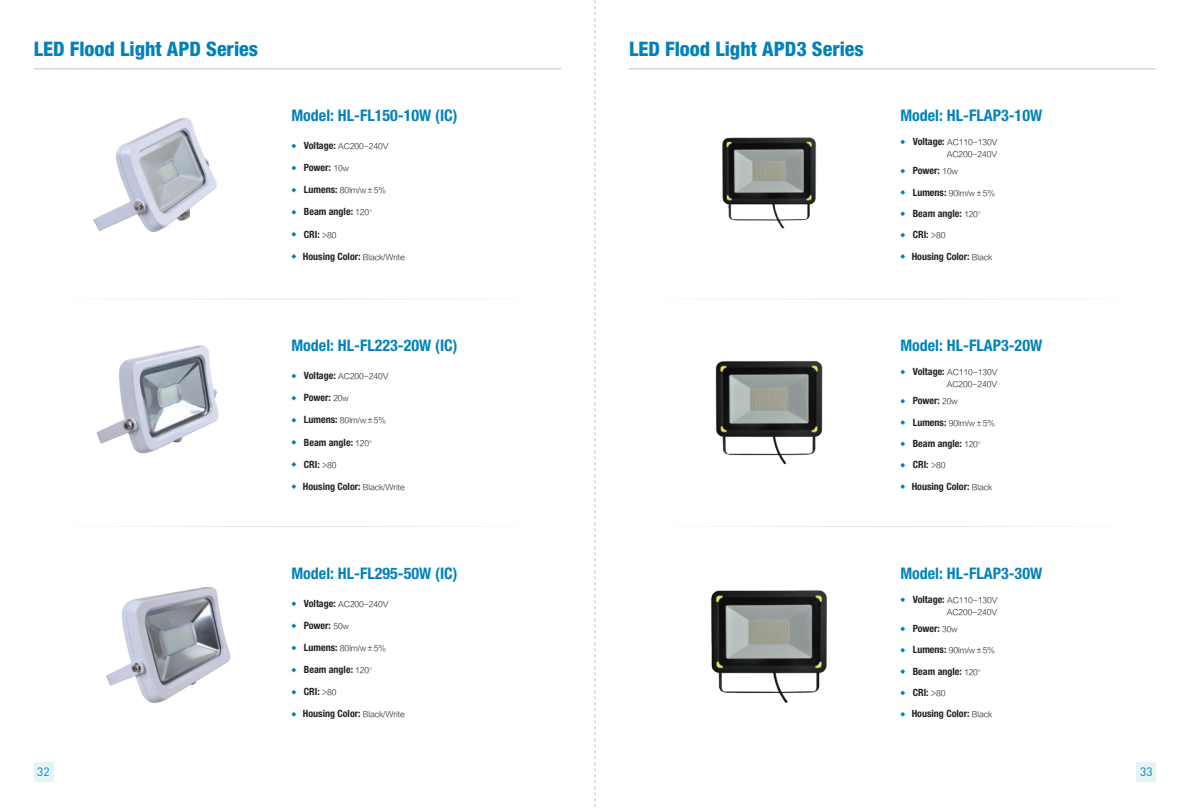
<style>
.page{position:relative;width:1191px;height:808px;background:#fff}
.page>*{position:absolute;margin:0;border:0;box-sizing:border-box;transform-origin:0 0}
.t1{font:800 condensed 20px "Helvetica Neue";color:#0082bb}
.t2{font:700 condensed 16px "Helvetica Neue";color:#0082bb}
.t3{font:12px "DIN";color:#0082bb}
.t4{font:700 condensed 10px/21.3px "Helvetica Neue";color:#231f20}
.t5{font:8px/11.9px "FZLTXHK";letter-spacing:-.025em;color:#231f20;text-align:right}
.s1{font-family:"Helvetica Neue";font-weight:700;font-stretch:condensed;font-size:10px}
.s2{font-family:"FZLTXHK";font-weight:400;font-stretch:normal;font-size:8px}
</style>
<div class="page">
<hr style="left:34px;top:69px;width:527px;height:1px;background:#bec0c1">
<svg style="left:225px;top:299px;width:145px;height:1px"></svg>
<svg style="left:125px;top:526px;width:345px;height:1px"></svg>
<img style="left:96px;top:345px;width:123px;height:109px">
<img style="left:106px;top:587px;width:125px;height:116px">
<img style="left:93px;top:118px;width:124px;height:114px">
<svg style="left:291px;top:623px;width:5px;height:5px"></svg>
<svg style="left:291px;top:645px;width:5px;height:5px"></svg>
<svg style="left:291px;top:668px;width:5px;height:4px"></svg>
<svg style="left:291px;top:690px;width:5px;height:4px"></svg>
<svg style="left:291px;top:712px;width:5px;height:5px"></svg>
<svg style="left:291px;top:601px;width:5px;height:5px"></svg>
<svg style="left:291px;top:396px;width:5px;height:4px"></svg>
<svg style="left:291px;top:418px;width:5px;height:5px"></svg>
<svg style="left:291px;top:440px;width:5px;height:5px"></svg>
<svg style="left:291px;top:462px;width:5px;height:5px"></svg>
<svg style="left:291px;top:484px;width:5px;height:5px"></svg>
<svg style="left:291px;top:374px;width:5px;height:4px"></svg>
<svg style="left:291px;top:166px;width:5px;height:4px"></svg>
<svg style="left:291px;top:188px;width:5px;height:5px"></svg>
<svg style="left:291px;top:210px;width:5px;height:5px"></svg>
<svg style="left:291px;top:232px;width:5px;height:5px"></svg>
<svg style="left:291px;top:254px;width:5px;height:5px"></svg>
<svg style="left:291px;top:144px;width:5px;height:4px"></svg>
<svg style="left:595px;top:0;width:1px;height:808px"></svg>
<div style="left:34px;top:762px;width:19px;height:20px;background:#e4f4f5"></div>
<hr style="left:629px;top:69px;width:527px;height:1px;background:#bec0c1">
<svg style="left:820px;top:299px;width:145px;height:1px"></svg>
<svg style="left:720px;top:526px;width:345px;height:1px"></svg>
<svg style="left:900px;top:169px;width:5px;height:4px"></svg>
<svg style="left:900px;top:190px;width:5px;height:5px"></svg>
<svg style="left:900px;top:211px;width:5px;height:5px"></svg>
<svg style="left:900px;top:233px;width:5px;height:4px"></svg>
<svg style="left:900px;top:254px;width:5px;height:5px"></svg>
<svg style="left:900px;top:140px;width:5px;height:4px"></svg>
<svg style="left:900px;top:399px;width:5px;height:5px"></svg>
<svg style="left:900px;top:420px;width:5px;height:5px"></svg>
<svg style="left:900px;top:441px;width:5px;height:5px"></svg>
<svg style="left:900px;top:463px;width:5px;height:5px"></svg>
<svg style="left:900px;top:484px;width:5px;height:5px"></svg>
<svg style="left:900px;top:370px;width:5px;height:4px"></svg>
<svg style="left:900px;top:626px;width:5px;height:5px"></svg>
<svg style="left:900px;top:648px;width:5px;height:5px"></svg>
<svg style="left:900px;top:669px;width:5px;height:5px"></svg>
<svg style="left:900px;top:690px;width:5px;height:5px"></svg>
<svg style="left:900px;top:712px;width:5px;height:5px"></svg>
<svg style="left:900px;top:597px;width:5px;height:5px"></svg>
<img style="left:722px;top:137px;width:94px;height:92px">
<img style="left:715px;top:360px;width:108px;height:105px">
<img style="left:711px;top:590px;width:116px;height:113px">
<div style="left:1136px;top:762px;width:20px;height:20px;background:#e4f4f5"></div>
<h1 class="t1" style="left:34px;top:37px;width:226px">LED Flood Light APD Series</h1>
<p class="t3" style="left:37px;top:764px;width:14px">32</p>
<h2 class="t2" style="left:291px;top:105px;width:167px">Model: HL-FL150-10W (IC)</h2>
<p class="t5" style="left:304px;top:140px;width:86px"><span class="s1">Voltage:</span> AC200-240V</p>
<p class="t4" style="left:304px;top:157px;width:47px">Power: <span class="s2">10w</span></p>
<p class="t5" style="left:304px;top:185px;width:84px"><span class="s1">Lumens:</span> 80lm/w±5%</p>
<p class="t4" style="left:304px;top:201px;width:75px">Beam angle: <span class="s2">120°</span></p>
<p class="t4" style="left:304px;top:223px;width:34px">CRI: <span class="s2">&gt;80</span></p>
<p class="t4" style="left:303px;top:245px;width:104px">Housing Color: <span class="s2">Black/Write</span></p>
<h2 class="t2" style="left:291px;top:336px;width:167px">Model: HL-FL223-20W (IC)</h2>
<p class="t5" style="left:304px;top:371px;width:86px"><span class="s1">Voltage:</span> AC200-240V</p>
<p class="t4" style="left:304px;top:387px;width:47px">Power: <span class="s2">20w</span></p>
<p class="t5" style="left:304px;top:415px;width:84px"><span class="s1">Lumens:</span> 80lm/w±5%</p>
<p class="t4" style="left:304px;top:431px;width:75px">Beam angle: <span class="s2">120°</span></p>
<p class="t4" style="left:304px;top:453px;width:34px">CRI: <span class="s2">&gt;80</span></p>
<p class="t4" style="left:303px;top:475px;width:104px">Housing Color: <span class="s2">Black/Write</span></p>
<h2 class="t2" style="left:291px;top:563px;width:167px">Model: HL-FL295-50W (IC)</h2>
<p class="t5" style="left:304px;top:598px;width:86px"><span class="s1">Voltage:</span> AC200-240V</p>
<p class="t4" style="left:304px;top:615px;width:47px">Power: <span class="s2">50w</span></p>
<p class="t5" style="left:304px;top:642px;width:84px"><span class="s1">Lumens:</span> 80lm/w±5%</p>
<p class="t4" style="left:304px;top:659px;width:75px">Beam angle: <span class="s2">120°</span></p>
<p class="t4" style="left:304px;top:681px;width:34px">CRI: <span class="s2">&gt;80</span></p>
<p class="t4" style="left:303px;top:703px;width:104px">Housing Color: <span class="s2">Black/Write</span></p>
<h1 class="t1" style="left:629px;top:37px;width:236px">LED Flood Light APD3 Series</h1>
<h2 class="t2" style="left:900px;top:105px;width:143px">Model: HL-FLAP3-10W</h2>
<p class="t5" style="left:912px;top:136px;width:87px"><span class="s1">Voltage:</span> AC110-130V<br>AC200-240V</p>
<p class="t4" style="left:912px;top:160px;width:47px">Power: <span class="s2">10w</span></p>
<p class="t5" style="left:912px;top:187px;width:84px"><span class="s1">Lumens:</span> 90lm/w±5%</p>
<p class="t4" style="left:911px;top:203px;width:82px">Beam angle: <span class="s2">120°<br></span>CRI: <span class="s2">&gt;80<br></span>Housing Color: <span class="s2">Black</span></p>
<h2 class="t2" style="left:900px;top:336px;width:143px">Model: HL-FLAP3-20W</h2>
<p class="t5" style="left:912px;top:367px;width:87px"><span class="s1">Voltage:</span> AC110-130V<br>AC200-240V</p>
<p class="t4" style="left:912px;top:390px;width:47px">Power: <span class="s2">20w</span></p>
<p class="t5" style="left:912px;top:417px;width:84px"><span class="s1">Lumens:</span> 90lm/w±5%</p>
<p class="t4" style="left:911px;top:433px;width:82px">Beam angle: <span class="s2">120°<br></span>CRI: <span class="s2">&gt;80<br></span>Housing Color: <span class="s2">Black</span></p>
<h2 class="t2" style="left:900px;top:563px;width:143px">Model: HL-FLAP3-30W</h2>
<p class="t5" style="left:912px;top:594px;width:87px"><span class="s1">Voltage:</span> AC110-130V<br>AC200-240V</p>
<p class="t4" style="left:912px;top:618px;width:47px">Power: <span class="s2">30w</span></p>
<p class="t5" style="left:912px;top:645px;width:84px"><span class="s1">Lumens:</span> 90lm/w±5%</p>
<p class="t4" style="left:911px;top:660px;width:82px">Beam angle: <span class="s2">120°<br></span>CRI: <span class="s2">&gt;80<br></span>Housing Color: <span class="s2">Black</span></p>
<p class="t3" style="left:1140px;top:764px;width:14px">33</p>
</div>
